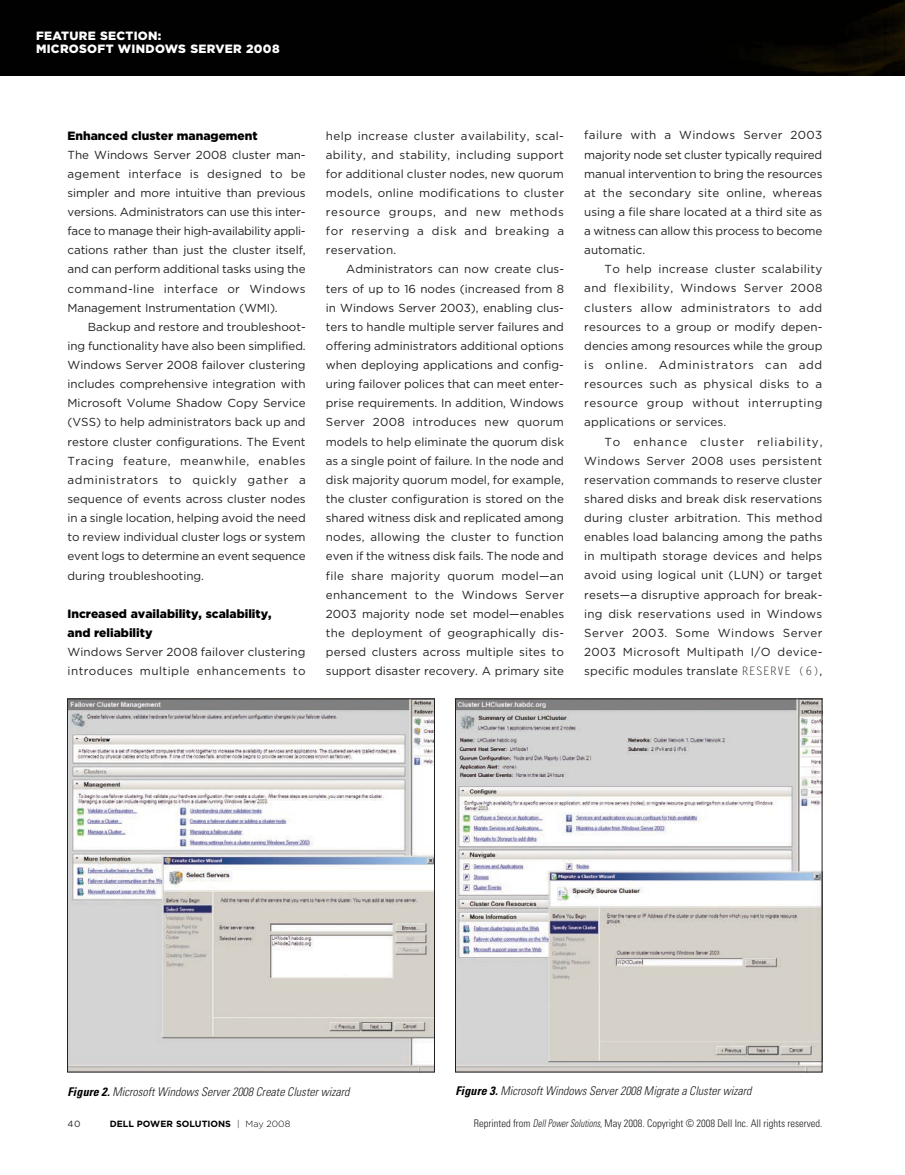
<style>
.page{position:relative;width:905px;height:1175px;background:#fff}
.page>*{position:absolute;margin:0;border:0;box-sizing:border-box;transform-origin:0 0}
.t1{font:italic 300 condensed 12px "Univers LT Std";color:#231f20}
.t2{font:900 12px/19.2px "Gotham";color:#000}
.t3{font:900 12px/13.5px "Gotham";letter-spacing:.025em;color:#fff}
.t4{font:11.7px/19px "Gotham";letter-spacing:.01em;color:#231f20;text-align:justify}
.t5{font:300 condensed 10.5px "Univers LT Std";color:#231f20}
.t6{font:700 9px "Gotham";color:#000}
.t7{font:9px "Gotham";color:#231f20}
.s1{font-family:"Letter Gothic Std"}
.s2{font-weight:700;color:#000}
.s3{font-weight:300}
.s4{font-style:italic}
</style>
<div class="page">
<div style="left:0;top:0;width:904px;height:75px;background:#000100"></div>
<img style="left:69px;top:700px;width:364px;height:370px">
<div style="left:67px;top:698px;width:368px;height:374px;border:1px solid #231f20"></div>
<img style="left:457px;top:700px;width:363px;height:370px">
<div style="left:455px;top:698px;width:367px;height:374px;border:1px solid #231f20"></div>
<p class="t3" style="left:36px;top:28px;width:127px">feature section:<br>MICROSOFT</p>
<p class="t3" style="left:118px;top:42px;width:82px">WIN DOWS SER</p>
<p class="t3" style="left:215px;top:42px;width:66px">VER 2008</p>
<p class="t2" style="left:68px;top:125px;width:192px">Enhanced cluster management</p>
<p class="t4" style="left:68px;top:145px;width:240px">The Windows Server 2008 cluster man&shy;agement interface is designed to be simpler and more intuitive than previous versions. Administrators can use this inter&shy;face to manage their high-availability appli&shy;cations rather than just the cluster itself, and can perform additional tasks using the command-line interface or Windows Management Instrumentation (WMI).</p>
<p class="t4" style="left:68px;top:317px;width:240px;text-indent:20px">Backup and restore and troubleshoot&shy;ing functionality have also been simplified.<br>Windows Server 2008 failover clustering includes comprehensive integration with Microsoft Volume Shadow Copy Service (VSS) to help administrators back up and restore cluster configurations. The Event Tracing feature, meanwhile, enables administrators to quickly gather a sequence of events across cluster nodes in a single location, helping avoid the need to review individual cluster logs or system event logs to determine an event sequence during troubleshooting.</p>
<p class="t2" style="left:68px;top:604px;width:206px">Increased availability, scalability, and reliability</p>
<p class="t4" style="left:68px;top:642px;width:239px">Windows Server 2008 failover clustering introduces multiple enhancements to</p>
<p class="t4" style="left:326px;top:126px;width:240px">help increase cluster availability, scal&shy;ability, and stability, including support for additional cluster nodes, new quorum models, online modifications to cluster resource groups, and new methods for reserving a disk and breaking a reservation.</p>
<p class="t4" style="left:326px;top:259px;width:240px;text-indent:20px">Administrators can now create clus&shy;ters of up to 16 nodes (increased from 8 in Windows Server 2003), enabling clus&shy;ters to handle multiple server failures and offering administrators additional options when deploying applications and config&shy;uring failover polices that can meet enter&shy;prise requirements. In addition, Windows Server 2008 introduces new quorum models to help eliminate the quorum disk as a single point of failure. In the node and disk majority quorum model, for example, the cluster configuration is stored on the shared witness disk and replicated among nodes, allowing the cluster to function even if the witness disk fails. The node and file share majority quorum model—an enhancement to the Windows Server 2003 majority node set model—enables the deployment of geographically dis&shy;persed clusters across multiple sites to support disaster recovery. A primary site</p>
<p class="t4" style="left:584px;top:125px;width:240px">failure with a Windows Server 2003 majority node set cluster typically required manual intervention to bring the resources at the secondary site online, whereas using a file share located at a third site as a witness can allow this process to become automatic.</p>
<p class="t4" style="left:584px;top:259px;width:240px;text-indent:20px">To help increase cluster scalability and flexibility, Windows Server 2008 clusters allow administrators to add resources to a group or modify depen&shy;dencies among resources while the group is online. Administrators can add resources such as physical disks to a resource group without interrupting applications or services.</p>
<p class="t4" style="left:584px;top:431px;width:240px;text-indent:20px">To enhance cluster reliability, Windows Server 2008 uses persistent reservation commands to reserve cluster shared disks and break disk reservations during cluster arbitration. This method enables load balancing among the paths in multipath storage devices and helps avoid using logical unit (LUN) or target resets—a disruptive approach for break&shy;ing disk reservations used in Windows Server 2003. Some Windows Server 2003 Microsoft Multipath I/O device&shy;specific modules translate <span class="s1">RESERVE (6)</span>,</p>
<p class="t1" style="left:68px;top:1084px;width:283px"><span class="s2">Figure 2.</span> Microsoft Windows Server 2008 Create Cluster wizard</p>
<p class="t1" style="left:455px;top:1083px;width:297px"><span class="s2">Figure 3.</span> Microsoft Windows Server 2008 Migrate a Cluster wizard</p>
<p class="t7" style="left:68px;top:1118px;width:14px">40</p>
<p class="t6" style="left:110px;top:1117px;width:182px">DELL POWER SOLUTIONS <span class="s3">| May 2008</span></p>
<p class="t5" style="left:474px;top:1117px;width:350px">Reprinted from <span class="s4">Dell Power Solutions</span>, May 2008. Copyright © 2008 Dell Inc. All rights reserved.</p>
</div>
